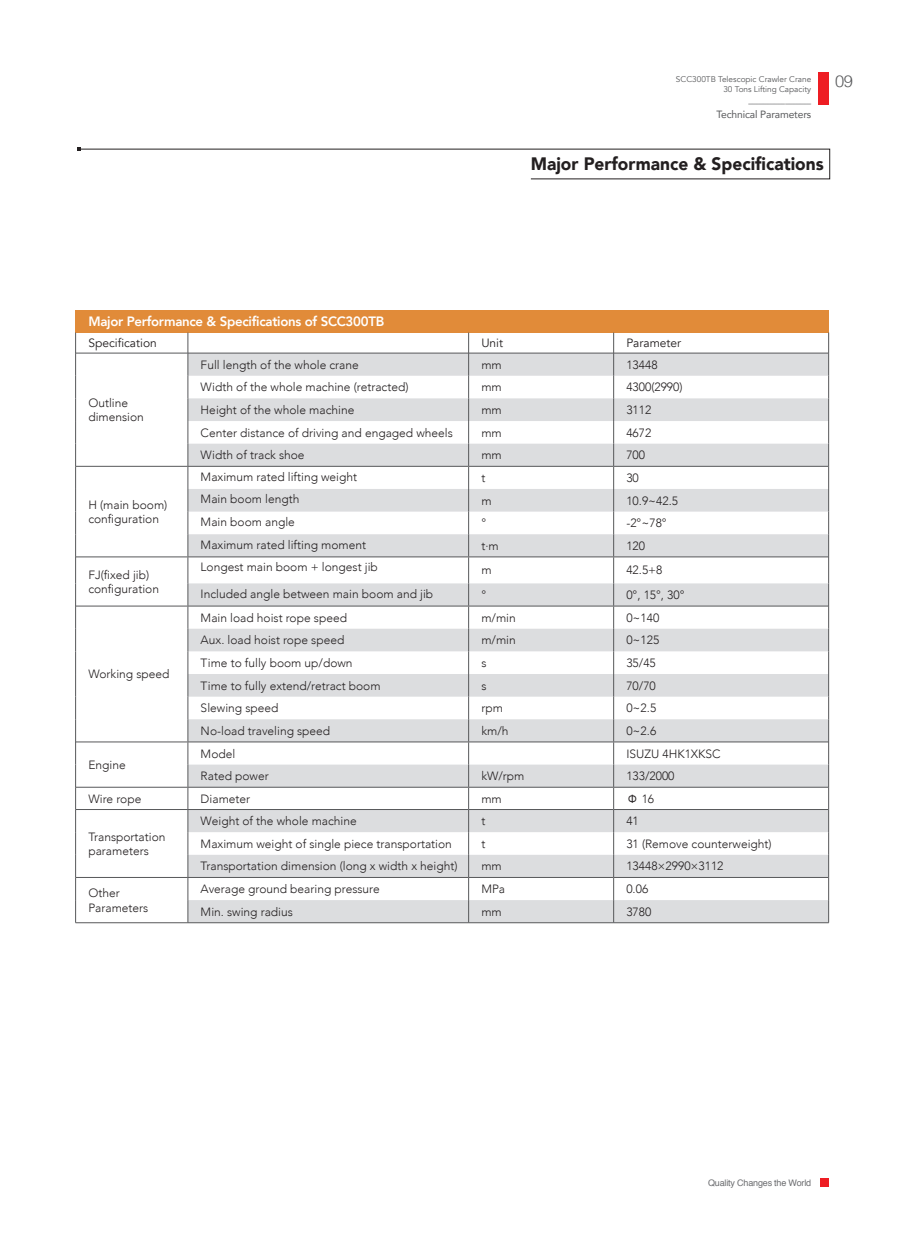
<style>
.page{position:relative;width:906px;height:1238px;background:#fff}
.page>*{position:absolute;margin:0;border:0;box-sizing:border-box;transform-origin:0 0}
.t1{font:900 18px "Avenir";color:#231f20;scale:.96 1}
.t2{font:300 16.5px "Helvetica";color:#57585a}
.t3{font:800 13.5px "Avenir";letter-spacing:-.02em;color:#fff}
.t4{font:300 12px/14.4px "Avenir";color:#231f20}
.t5{font:12px "Avenir";color:#231f20}
.t6{font:10.5px "Avenir";letter-spacing:-.015em;color:#57585a}
.t7{font:9px "Helvetica";letter-spacing:-.02em;color:#6c6d70}
.t8{font:8.25px/10.5px "Avenir";color:#57585a;text-align:right}
.t9{font:8.25px "Microsoft Ya Hei";color:#57585a}
.s1{font-family:"FZLTKHK GBK1 0";font-weight:400}
</style>
<div class="page">
<div style="left:76px;top:310px;width:752px;height:22px;background:#e18b39"></div>
<svg style="left:76px;top:354px;width:112px;height:568px"></svg>
<svg style="left:189px;top:354px;width:639px;height:568px;fill:#dcdddf"></svg>
<hr style="left:76px;top:353px;width:112px;height:1px;background:#57585a">
<hr style="left:188px;top:353px;width:280px;height:1px;background:#57585a">
<hr style="left:469px;top:353px;width:144px;height:1px;background:#57585a">
<hr style="left:614px;top:353px;width:214px;height:1px;background:#57585a">
<svg style="left:188px;top:332px;width:1px;height:590px"></svg>
<svg style="left:468px;top:332px;width:1px;height:590px"></svg>
<svg style="left:613px;top:332px;width:1px;height:590px"></svg>
<svg style="left:828px;top:332px;width:1px;height:590px"></svg>
<svg style="left:75px;top:332px;width:1px;height:590px"></svg>
<hr style="left:76px;top:466px;width:112px;height:1px;background:#57585a">
<hr style="left:76px;top:556px;width:112px;height:1px;background:#57585a">
<hr style="left:76px;top:605px;width:112px;height:1px;background:#57585a">
<hr style="left:188px;top:466px;width:280px;height:1px;background:#57585a">
<hr style="left:468px;top:466px;width:145px;height:1px;background:#57585a">
<hr style="left:613px;top:466px;width:215px;height:1px;background:#57585a">
<hr style="left:188px;top:556px;width:280px;height:1px;background:#57585a">
<hr style="left:468px;top:556px;width:145px;height:1px;background:#57585a">
<hr style="left:613px;top:556px;width:215px;height:1px;background:#57585a">
<hr style="left:188px;top:605px;width:280px;height:1px;background:#57585a">
<hr style="left:468px;top:605px;width:145px;height:1px;background:#57585a">
<hr style="left:613px;top:605px;width:215px;height:1px;background:#57585a">
<hr style="left:76px;top:741px;width:112px;height:1px;background:#57585a">
<hr style="left:188px;top:741px;width:280px;height:1px;background:#57585a">
<hr style="left:468px;top:741px;width:145px;height:1px;background:#57585a">
<hr style="left:613px;top:741px;width:215px;height:1px;background:#57585a">
<hr style="left:76px;top:786px;width:112px;height:1px;background:#57585a">
<hr style="left:188px;top:786px;width:280px;height:1px;background:#57585a">
<hr style="left:468px;top:786px;width:145px;height:1px;background:#57585a">
<hr style="left:613px;top:786px;width:215px;height:1px;background:#57585a">
<hr style="left:76px;top:809px;width:112px;height:1px;background:#57585a">
<hr style="left:188px;top:809px;width:280px;height:1px;background:#57585a">
<hr style="left:468px;top:809px;width:145px;height:1px;background:#57585a">
<hr style="left:613px;top:809px;width:215px;height:1px;background:#57585a">
<hr style="left:76px;top:877px;width:112px;height:1px;background:#57585a">
<hr style="left:188px;top:877px;width:280px;height:1px;background:#57585a">
<hr style="left:468px;top:877px;width:145px;height:1px;background:#57585a">
<hr style="left:613px;top:877px;width:215px;height:1px;background:#57585a">
<hr style="left:75px;top:922px;width:113px;height:1px;background:#57585a">
<hr style="left:188px;top:922px;width:280px;height:1px;background:#57585a">
<hr style="left:468px;top:922px;width:145px;height:1px;background:#57585a">
<hr style="left:613px;top:922px;width:215px;height:1px;background:#57585a">
<div style="left:819px;top:1177px;width:9px;height:9px;background:#ee1d23"></div>
<div style="left:818px;top:73px;width:10px;height:32px;background:#ee1d23"></div>
<svg style="left:77px;top:148px;width:753px;height:32px"></svg>
<p class="t8" style="left:676px;top:74px;width:137px">SCC300TB Telescopic Crawler Crane<br>30 Tons Lifting Capacity</p>
<p class="t9" style="left:748px;top:94px;width:64px">_________________</p>
<p class="t6" style="left:716px;top:106px;width:96px">Technical Parameters</p>
<h2 class="t2" style="left:835px;top:67px;width:20px">09</h2>
<h1 class="t1" style="left:531px;top:149px;width:306px">Major Performance &amp; Specifications</h1>
<p class="t3" style="left:88px;top:311px;width:297px">Major Performance &amp; Specifications of SCC300TB</p>
<p class="t5" style="left:88px;top:336px;width:70px">Specification</p>
<p class="t5" style="left:481px;top:336px;width:23px">Unit</p>
<p class="t5" style="left:626px;top:336px;width:56px">Parameter</p>
<p class="t4" style="left:88px;top:395px;width:57px">Outline dimension</p>
<p class="t4" style="left:88px;top:497px;width:80px">H (main boom) configuration</p>
<p class="t4" style="left:88px;top:567px;width:72px">FJ(fixed jib) configuration</p>
<p class="t4" style="left:88px;top:667px;width:83px">Working speed</p>
<p class="t4" style="left:88px;top:757px;width:39px">Engine</p>
<p class="t4" style="left:201px;top:357px;width:160px">Full length of the whole crane</p>
<p class="t4" style="left:481px;top:357px;width:22px">mm</p>
<p class="t4" style="left:626px;top:357px;width:33px">13448</p>
<p class="t4" style="left:201px;top:380px;width:209px">Width of the whole machine (retracted)</p>
<p class="t4" style="left:481px;top:380px;width:22px">mm</p>
<p class="t4" style="left:626px;top:380px;width:58px">4300(2990)</p>
<p class="t4" style="left:201px;top:402px;width:155px">Height of the whole machine</p>
<p class="t4" style="left:481px;top:402px;width:22px">mm</p>
<p class="t4" style="left:626px;top:402px;width:26px">3112</p>
<p class="t4" style="left:201px;top:425px;width:254px">Center distance of driving and engaged wheels</p>
<p class="t4" style="left:481px;top:425px;width:22px">mm</p>
<p class="t4" style="left:626px;top:425px;width:26px">4672</p>
<p class="t4" style="left:201px;top:448px;width:105px">Width of track shoe</p>
<p class="t4" style="left:481px;top:448px;width:22px">mm</p>
<p class="t4" style="left:626px;top:448px;width:20px">700</p>
<p class="t4" style="left:201px;top:469px;width:158px">Maximum rated lifting weight</p>
<p class="t4" style="left:481px;top:470px;width:5px">t</p>
<p class="t4" style="left:626px;top:470px;width:14px">30</p>
<p class="t4" style="left:201px;top:492px;width:100px">Main boom length</p>
<p class="t4" style="left:481px;top:493px;width:12px">m</p>
<p class="t4" style="left:626px;top:493px;width:53px">10.9~42.5</p>
<p class="t4" style="left:201px;top:515px;width:96px">Main boom angle</p>
<p class="t4" style="left:481px;top:516px;width:6px">°</p>
<p class="t4" style="left:626px;top:516px;width:42px">-2°~78°</p>
<p class="t4" style="left:201px;top:537px;width:167px">Maximum rated lifting moment</p>
<p class="t4" style="left:481px;top:538px;width:19px">t·m</p>
<p class="t4" style="left:626px;top:538px;width:20px">120</p>
<p class="t4" style="left:201px;top:560px;width:179px">Longest main boom + longest jib</p>
<p class="t4" style="left:481px;top:563px;width:12px">m</p>
<p class="t4" style="left:626px;top:563px;width:38px">42.5+8</p>
<p class="t4" style="left:201px;top:586px;width:234px">Included angle between main boom and jib</p>
<p class="t4" style="left:481px;top:587px;width:6px">°</p>
<p class="t4" style="left:626px;top:587px;width:60px">0°, 15°, 30°</p>
<p class="t4" style="left:201px;top:610px;width:148px">Main load hoist rope speed</p>
<p class="t4" style="left:481px;top:610px;width:36px">m/min</p>
<p class="t4" style="left:626px;top:610px;width:34px">0~140</p>
<p class="t4" style="left:201px;top:633px;width:145px">Aux. load hoist rope speed</p>
<p class="t4" style="left:481px;top:633px;width:36px">m/min</p>
<p class="t4" style="left:626px;top:633px;width:34px">0~125</p>
<p class="t4" style="left:201px;top:655px;width:153px">Time to fully boom up/down</p>
<p class="t4" style="left:481px;top:655px;width:7px">s</p>
<p class="t4" style="left:626px;top:655px;width:31px">35/45</p>
<p class="t4" style="left:201px;top:678px;width:181px">Time to fully extend/retract boom</p>
<p class="t4" style="left:481px;top:678px;width:7px">s</p>
<p class="t4" style="left:626px;top:678px;width:31px">70/70</p>
<p class="t4" style="left:201px;top:701px;width:79px">Slewing speed</p>
<p class="t4" style="left:481px;top:701px;width:23px">rpm</p>
<p class="t4" style="left:626px;top:701px;width:31px">0~2.5</p>
<p class="t4" style="left:201px;top:723px;width:131px">No-load traveling speed</p>
<p class="t4" style="left:481px;top:723px;width:29px">km/h</p>
<p class="t4" style="left:626px;top:723px;width:31px">0~2.6</p>
<p class="t4" style="left:201px;top:746px;width:36px">Model</p>
<p class="t4" style="left:626px;top:746px;width:96px">ISUZU 4HK1XKSC</p>
<p class="t4" style="left:201px;top:768px;width:70px">Rated power</p>
<p class="t4" style="left:481px;top:768px;width:45px">kW/rpm</p>
<p class="t4" style="left:626px;top:768px;width:50px">133/2000</p>
<p class="t4" style="left:88px;top:791px;width:54px">Wire rope</p>
<p class="t4" style="left:201px;top:791px;width:51px">Diameter</p>
<p class="t4" style="left:481px;top:791px;width:22px">mm</p>
<p class="t4" style="left:626px;top:791px;width:29px"><span class="s1">Φ</span> 16</p>
<p class="t4" style="left:88px;top:829px;width:79px">Transportation parameters</p>
<p class="t4" style="left:201px;top:813px;width:158px">Weight of the whole machine</p>
<p class="t4" style="left:481px;top:813px;width:5px">t</p>
<p class="t4" style="left:626px;top:813px;width:14px">41</p>
<p class="t4" style="left:201px;top:836px;width:253px">Maximum weight of single piece transportation</p>
<p class="t4" style="left:481px;top:836px;width:5px">t</p>
<p class="t4" style="left:626px;top:836px;width:147px">31 (Remove counterweight)</p>
<p class="t4" style="left:201px;top:859px;width:258px">Transportation dimension (long x width x height)</p>
<p class="t4" style="left:481px;top:859px;width:22px">mm</p>
<p class="t4" style="left:626px;top:859px;width:99px">13448×2990×3112</p>
<p class="t4" style="left:88px;top:885px;width:62px">Other<br>Parameters</p>
<p class="t4" style="left:201px;top:881px;width:180px">Average ground bearing pressure</p>
<p class="t4" style="left:481px;top:881px;width:25px">MPa</p>
<p class="t4" style="left:626px;top:881px;width:23px">0.06</p>
<p class="t4" style="left:201px;top:904px;width:94px">Min. swing radius</p>
<p class="t4" style="left:481px;top:904px;width:22px">mm</p>
<p class="t4" style="left:626px;top:904px;width:26px">3780</p>
<p class="t7" style="left:708px;top:1175px;width:105px">Quality Changes the World</p>
</div>
